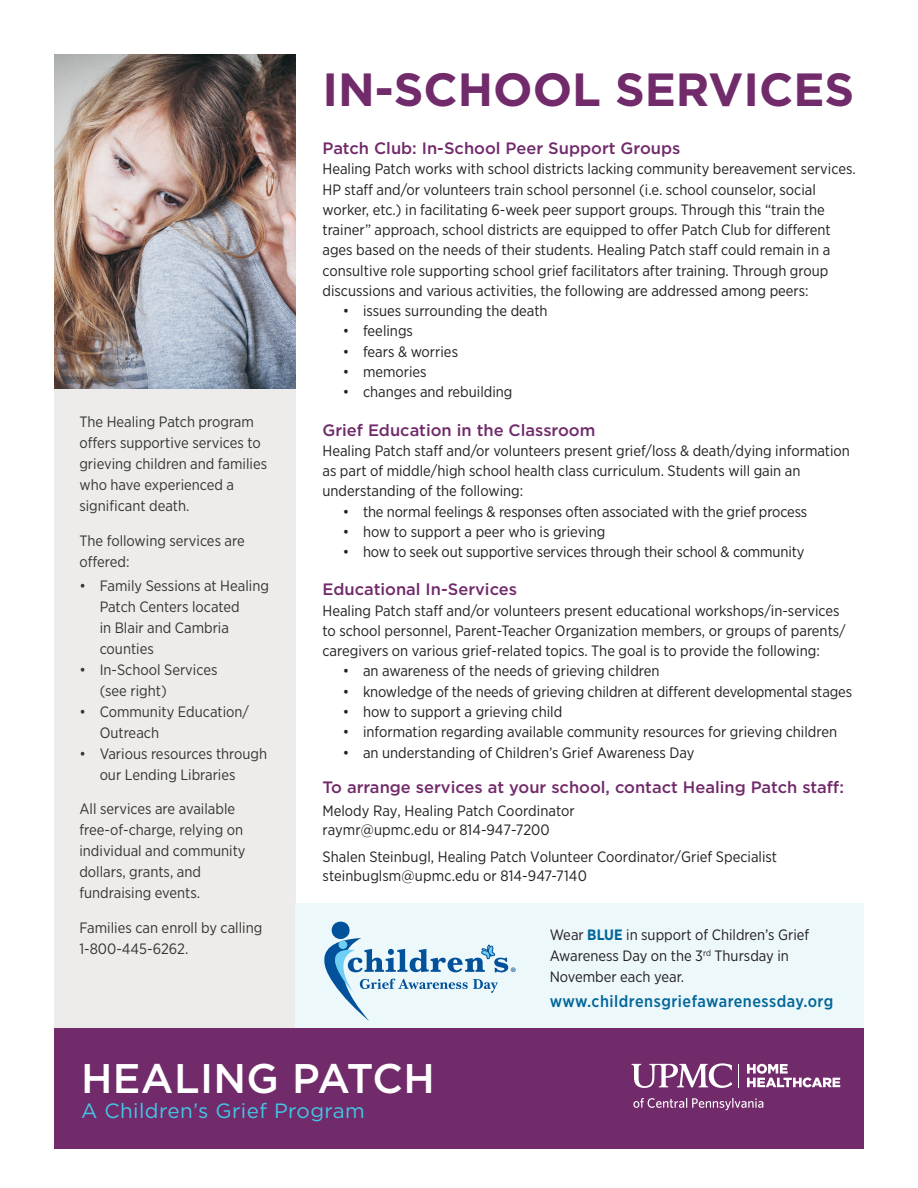
<style>
.page{position:relative;width:918px;height:1188px;background:#fff}
.page>*{position:absolute;margin:0;border:0;box-sizing:border-box;transform-origin:0 0}
.t1{font:700 46.5px "Gotham";color:#712a6a}
.t2{font:500 41.4px "Gotham";letter-spacing:.01em;color:#fff}
.t3{font:20.7px "Gotham";letter-spacing:.02em;color:#43c6e6}
.t4{font:500 16.5px "Gotham";color:#712a6a}
.t5{font:500 16.5px "Gotham Narrow";letter-spacing:.03em;color:#069}
.t6{font:15px/20.2px "Gotham Narrow";color:#231f20}
.t7{font:15px/21px "Gotham Narrow";color:#353532}
.t8{font:13.8px "Myriad Pro";color:#01529a}
.s1{font-weight:700;color:#069}
</style>
<div class="page">
<div style="left:54px;top:359px;width:242px;height:790px;background:#edeceb"></div>
<div style="left:296px;top:903px;width:568px;height:126px;background:#edf8fb"></div>
<img style="left:54px;top:54px;width:242px;height:335px">
<div style="left:54px;top:1029px;width:810px;height:120px;background:#712a6a"></div>
<svg style="left:747px;top:1064px;width:93px;height:23px"></svg>
<svg style="left:632px;top:1063px;width:100px;height:25px"></svg>
<svg style="left:633px;top:1098px;width:130px;height:12px"></svg>
<svg style="left:324px;top:922px;width:184px;height:99px"></svg>
<p class="t7" style="left:79px;top:411px;width:189px">The Healing Patch program offers supportive services to grieving children and families who have experienced a significant death.</p>
<p class="t7" style="left:79px;top:530px;width:167px">The following services are offered:</p>
<p class="t7" style="left:100px;top:575px;width:171px;text-indent:-20px">• Family Sessions at Healing<br>Patch Centers located<br>in Blair and Cambria counties</p>
<p class="t7" style="left:100px;top:659px;width:119px;text-indent:-20px">• In-School Services (see right)</p>
<p class="t7" style="left:100px;top:701px;width:151px;text-indent:-20px">• Community Education/<br>Outreach</p>
<p class="t7" style="left:100px;top:743px;width:169px;text-indent:-20px">• Various resources through our Lending Libraries</p>
<p class="t7" style="left:79px;top:798px;width:168px">All services are available free-of-charge, relying on individual and community dollars, grants, and fundraising events.</p>
<p class="t7" style="left:79px;top:917px;width:184px">Families can enroll by calling<br>1-800-445-6262.</p>
<p class="t1" style="left:322px;top:59px;width:533px">IN-SCHOOL SERVICES</p>
<p class="t4" style="left:322px;top:138px;width:359px">Patch Club: In-School Peer Support Groups</p>
<p class="t6" style="left:322px;top:159px;width:535px">Healing Patch works with school districts lacking community bereavement services.<br>HP staff and/or volunteers train school personnel (i.e. school counselor, social worker, etc.) in facilitating 6-week peer support groups. Through this “train the trainer” approach, school districts are equipped to offer Patch Club for different ages based on the needs of their students. Healing Patch staff could remain in a consultive role supporting school grief facilitators after training. Through group discussions and various activities, the following are addressed among peers:</p>
<p class="t6" style="left:343px;top:301px;width:206px">• issues surrounding the death</p>
<p class="t6" style="left:343px;top:321px;width:72px">• feelings</p>
<p class="t6" style="left:343px;top:341px;width:117px">• fears &amp; worries</p>
<p class="t6" style="left:343px;top:361px;width:85px">• memories</p>
<p class="t6" style="left:343px;top:382px;width:171px">• changes and rebuilding</p>
<p class="t4" style="left:322px;top:419px;width:274px">Grief Education in the Classroom</p>
<p class="t6" style="left:322px;top:440px;width:529px">Healing Patch staff and/or volunteers present grief/loss &amp; death/dying information as part of middle/high school health class curriculum. Students will gain an understanding of the following:</p>
<p class="t6" style="left:343px;top:501px;width:466px">• the normal feelings &amp; responses often associated with the grief process</p>
<p class="t6" style="left:343px;top:521px;width:264px">• how to support a peer who is grieving</p>
<p class="t6" style="left:343px;top:541px;width:463px">• how to seek out supportive services through their school &amp; community</p>
<p class="t4" style="left:322px;top:579px;width:196px">Educational In-Services</p>
<p class="t6" style="left:322px;top:600px;width:525px">Healing Patch staff and/or volunteers present educational workshops/in-services to school personnel, Parent-Teacher Organization members, or groups of parents/ caregivers on various grief-related topics. The goal is to provide the following:</p>
<p class="t6" style="left:343px;top:661px;width:318px">• an awareness of the needs of grieving children</p>
<p class="t6" style="left:343px;top:681px;width:511px">• knowledge of the needs of grieving children at different developmental stages</p>
<p class="t6" style="left:343px;top:701px;width:221px">• how to support a grieving child</p>
<p class="t6" style="left:343px;top:722px;width:496px">• information regarding available community resources for grieving children</p>
<p class="t6" style="left:343px;top:743px;width:353px">• an understanding of Children’s Grief Awareness Day</p>
<p class="t4" style="left:322px;top:776px;width:523px">To arrange services at your school, contact Healing Patch staff:</p>
<p class="t6" style="left:322px;top:800px;width:254px">Melody Ray, Healing Patch Coordinator</p>
<p class="t6" style="left:322px;top:820px;width:229px">raymr@upmc.edu or 814-947-7200</p>
<p class="t6" style="left:322px;top:846px;width:456px">Shalen Steinbugl, Healing Patch Volunteer Coordinator/Grief Specialist</p>
<p class="t6" style="left:322px;top:865px;width:266px">steinbuglsm@upmc.edu or 814-947-7140</p>
<p class="t8" style="left:510px;top:964px;width:7px">®</p>
<p class="t6" style="left:550px;top:924px;width:261px;line-height:21px">Wear <span class="s1">BLUE</span> in support of Children’s Grief<br>Awareness Day on the 3<sup>rd</sup> Thursday in</p>
<p class="t6" style="left:550px;top:966px;width:136px">November each year.</p>
<p class="t5" style="left:550px;top:991px;width:285px">www.childrensgriefawarenessday.org</p>
<p class="t2" style="left:81px;top:1051px;width:355px">HEALING PATCH</p>
<p class="t3" style="left:81px;top:1098px;width:285px">A Children’s Grief Program</p>
</div>
